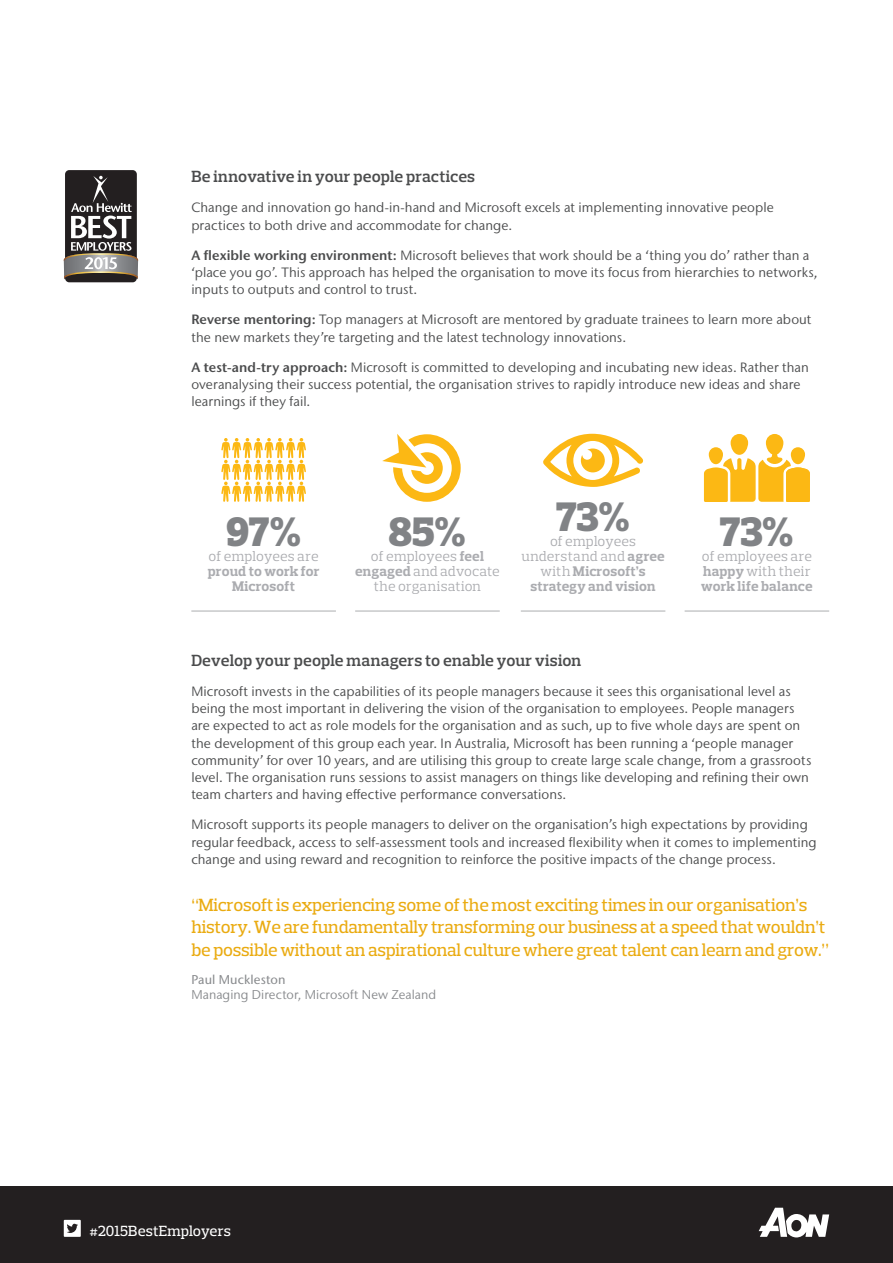
<style>
.page{position:relative;width:893px;height:1263px;background:#fff}
.page>*{position:absolute;margin:0;border:0;box-sizing:border-box;transform-origin:0 0}
.CS_body_A4{font:900 42px "Prelo Slab";letter-spacing:.005em;color:#818386}
.CS_Quote{font:500 18px/22.5px "Prelo Slab";letter-spacing:-.015em;color:#eaab11}
.CS_sub-heading{font:600 16.5px "Prelo Slab";letter-spacing:.005em;color:#4b4c4d}
.t1{font:500 15px "Prelo Slab";color:#fff}
.CS_body_A4-2{font:700 14.25px/15px "Prelo Slab";letter-spacing:.01em;color:#abacb0;text-align:center}
.CS_body_A4-3{font:14.25px/15px "Prelo Slab";letter-spacing:.005em;color:#abacb0;text-align:center}
.CS_body_A4-4{font:13.5px/17.2px "Stone Sans IIITC Pro";letter-spacing:.005em;color:#4b4c4d}
.CS_Quote_person{font:12.75px/15.3px "Stone Sans IIITC Pro";letter-spacing:.01em;color:#898b8e}
.s1{font-weight:600}
.s2{font-weight:700}
.s3{font-weight:400}
.s4{font-weight:500}
</style>
<div class="page">
<div style="left:65px;top:170px;width:72px;height:112px;background:#231f20;border-radius:4px"></div>
<svg style="left:64px;top:176px;width:74px;height:106px"></svg>
<div style="left:0;top:1186px;width:893px;height:77px;background:#231f20"></div>
<svg style="left:759px;top:1208px;width:70px;height:29px"></svg>
<div style="left:64px;top:1220px;width:17px;height:17px;background:#fff"></div>
<svg style="left:67px;top:1224px;width:11px;height:9px"></svg>
<hr style="left:355px;top:610px;width:145px;height:2px;background:#c7c8ca">
<hr style="left:191px;top:610px;width:145px;height:2px;background:#c7c8ca">
<hr style="left:685px;top:610px;width:144px;height:2px;background:#c7c8ca">
<hr style="left:521px;top:610px;width:144px;height:2px;background:#c7c8ca">
<svg style="left:704px;top:434px;width:106px;height:68px"></svg>
<div style="left:791px;top:447px;width:14px;height:17px;background:#fcb814;border-radius:7px"></div>
<svg style="left:382px;top:434px;width:79px;height:68px"></svg>
<svg style="left:221px;top:438px;width:85px;height:64px"></svg>
<svg style="left:543px;top:434px;width:100px;height:53px"></svg>
<p class="CS_sub-heading" style="left:191px;top:167px;width:285px">Be innovative in your people practices</p>
<p class="CS_body_A4-4" style="left:191px;top:199px;width:584px">Change and innovation go hand-in-hand and Microsoft excels at implementing innovative people practices to both drive and accommodate for change.</p>
<p class="CS_body_A4-4" style="left:191px;top:246px;width:628px"><span class="s1">A flexible working environment:</span> Microsoft believes that work should be a ‘thing you do’ rather than a ‘place you go’. This approach has helped the organisation to move its focus from hierarchies to networks, inputs to outputs and control to trust.</p>
<p class="CS_body_A4-4" style="left:191px;top:311px;width:622px"><span class="s1">Reverse mentoring:</span> Top managers at Microsoft are mentored by graduate trainees to learn more about the new markets they’re targeting and the latest technology innovations.</p>
<p class="CS_body_A4-4" style="left:191px;top:358px;width:619px"><span class="s1">A test-and-try approach:</span> Microsoft is committed to developing and incubating new ideas. Rather than overanalysing their success potential, the organisation strives to rapidly introduce new ideas and share learnings if they fail.</p>
<p class="CS_body_A4" style="left:226px;top:506px;width:77px">97%</p>
<p class="CS_body_A4-2" style="left:208px;top:564px;width:113px">proud to work for<br>Microsoft</p>
<p class="CS_body_A4-3" style="left:209px;top:549px;width:112px">of employees are</p>
<p class="CS_body_A4" style="left:389px;top:506px;width:79px">85%</p>
<p class="CS_body_A4-3" style="left:355px;top:564px;width:146px"><span class="s2">engaged</span> and advocate the organisation</p>
<p class="CS_body_A4-3" style="left:371px;top:549px;width:114px">of employees <span class="s2">feel</span></p>
<p class="CS_body_A4" style="left:556px;top:491px;width:75px">73%</p>
<p class="CS_body_A4-2" style="left:521px;top:549px;width:145px"><span class="s3">understand and</span> agree <span class="s3">with</span> Microsoft’s strategy and vision</p>
<p class="CS_body_A4-3" style="left:702px;top:549px;width:112px">of employees are</p>
<p class="CS_body_A4" style="left:720px;top:506px;width:75px">73%</p>
<p class="CS_body_A4-2" style="left:701px;top:564px;width:113px;text-align:left">happy <span class="s3">with their </span>work life balance</p>
<p class="CS_body_A4-3" style="left:550px;top:534px;width:88px">of employees</p>
<p class="CS_sub-heading" style="left:191px;top:650px;width:391px">Develop your people managers to enable your vision</p>
<p class="CS_body_A4-4" style="left:191px;top:682px;width:621px">Microsoft invests in the capabilities of its people managers because it sees this organisational level as being the most important in delivering the vision of the organisation to employees. People managers are expected to act as role models for the organisation and as such, up to five whole days are spent on the development of this group each year. In Australia, Microsoft has been running a ‘people manager community’ for over 10 years, and are utilising this group to create large scale change, from a grassroots level. The organisation runs sessions to assist managers on things like developing and refining their own team charters and having effective performance conversations.</p>
<p class="CS_body_A4-4" style="left:191px;top:816px;width:627px">Microsoft supports its people managers to deliver on the organisation’s high expectations by providing regular feedback, access to self-assessment tools and increased flexibility when it comes to implementing change and using reward and recognition to reinforce the positive impacts of the change process.</p>
<p class="CS_Quote" style="left:191px;top:893px;width:639px">“Microsoft is experiencing some of the most exciting times in our organisation’s history. We are fundamentally transforming our business at a speed that wouldn’t be possible without an aspirational culture where great talent can learn and grow.”</p>
<p class="CS_Quote_person" style="left:191px;top:971px;width:246px"><span class="s4">Paul Muckleston<br></span>Managing Director, Microsoft New Zealand</p>
<p class="t1" style="left:89px;top:1222px;width:143px">#2015BestEmployers</p>
</div>
